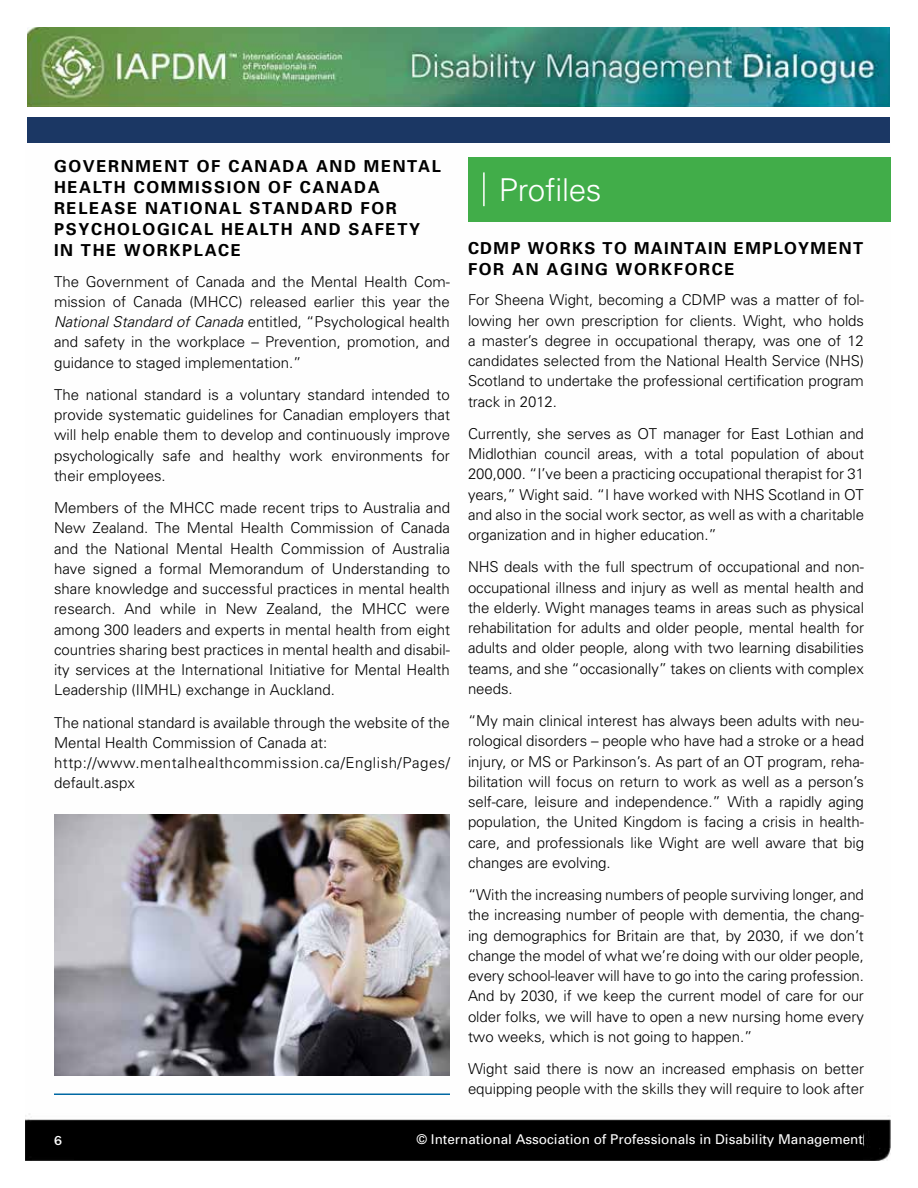
<style>
.page{position:relative;width:918px;height:1188px;background:#fff}
.page>*{position:absolute;margin:0;border:0;box-sizing:border-box;transform-origin:0 0}
.t1{font:300 31.5px "Univers";letter-spacing:-.01em;color:#fff}
.t2{font:700 16.5px/21px "Univers";letter-spacing:.1em;color:#000}
.t3{font:700 16.5px "Univers";letter-spacing:.08em;color:#000}
.t4{font:300 15px/20.2px "Univers";letter-spacing:-.005em;color:#000;text-align:justify}
.t5{font:13.5px "Univers";color:#fff}
.t6{font:500 13.5px "Franklin Got URWT";color:#fff}
.s1{font-style:italic}
</style>
<div class="page">
<img style="left:26px;top:27px;width:865px;height:1134px">
<div style="left:26px;top:117px;width:865px;height:25px;background:#1b3764"></div>
<div style="left:75px;top:1121px;width:788px;height:39px;background:#000"></div>
<div style="left:890px;top:0;width:28px;height:144px;background:#fff"></div>
<div style="left:23px;top:107px;width:873px;height:10px;background:#fff"></div>
<div style="left:468px;top:157px;width:423px;height:65px;background:#41ad49"></div>
<hr style="left:483px;top:172px;width:2px;height:34px;background:#fff">
<hr style="left:54px;top:1094px;width:396px;height:1px;background:#0068a3">
<img style="left:54px;top:815px;width:396px;height:260px">
<p class="t2" style="left:54px;top:155px;width:229px">GOVERNME NT OF CANADA</p>
<p class="t2" style="left:316px;top:155px;width:126px">AND MENTAL</p>
<p class="t2" style="left:54px;top:176px;width:121px">HEALTH COMMI</p>
<p class="t2" style="left:54px;top:176px;width:344px;text-indent:148px">SSION OF CANADA<br>RE LEASE NATIONAL STANDARD FOR<br>PSYCH OLOGICA</p>
<p class="t2" style="left:204px;top:218px;width:158px">L HEALTH AND SAFE</p>
<p class="t2" style="left:397px;top:218px;width:24px">TY</p>
<p class="t2" style="left:54px;top:239px;width:51px">IN THE</p>
<p class="t2" style="left:124px;top:239px;width:94px">WORKPLACE</p>
<p class="t4" style="left:54px;top:271px;width:397px">The Government of Canada and the Mental Health Com&shy;mission of Canada (MHCC) released earlier this year the <span class="s1">National Standard of Canada</span> entitled, “Psychological health and safety in the workplace – Prevention, promotion, and guidance to staged implementation.”</p>
<p class="t4" style="left:54px;top:384px;width:398px">The national standard is a voluntary standard intended to provide systematic guidelines for Canadian employers that will help enable them to develop and continuously improve psychologically safe and healthy work environments for their employees.</p>
<p class="t4" style="left:54px;top:497px;width:398px">Members of the MHCC made recent trips to Australia and New Zealand. The Mental Health Commission of Canada and the National Mental Health Commission of Australia have signed a formal Memorandum of Understanding to share knowledge and successful practices in mental health research. And while in New Zealand, the MHCC were among 300 leaders and experts in mental health from eight countries sharing best practices in mental health and disabil&shy;ity services at the International Initiative for Mental Health Leadership (IIMHL) exchange in Auckland.</p>
<p class="t4" style="left:54px;top:712px;width:398px;text-align:left">The national standard is available through the website of the Mental Health Commission of Canada at: http://www.mentalhealthcommission.ca/English/Pages/ default.aspx</p>
<h1 class="t1" style="left:499px;top:171px;width:104px">Profiles</h1>
<p class="t3" style="left:468px;top:237px;width:178px">CDMP WORKS TO MAI</p>
<p class="t2" style="left:670px;top:237px;width:78px">NTAI N EMP</p>
<p class="t2" style="left:774px;top:237px;width:91px">LOYME NT</p>
<p class="t2" style="left:468px;top:258px;width:256px">FOR AN AGING WORKFORCE</p>
<p class="t4" style="left:468px;top:289px;width:398px">For Sheena Wight, becoming a CDMP was a matter of fol&shy;lowing her own prescription for clients. Wight, who holds a master’s degree in occupational therapy, was one of 12 candidates selected from the National Health Service (NHS)<br>Scotland to undertake the professional certification program track in 2012.</p>
<p class="t4" style="left:468px;top:423px;width:398px">Currently, she serves as OT manager for East Lothian and Midlothian council areas, with a total population of about 200,000. “I’ve been a practicing occupational therapist for 31 years,” Wight said. “I have worked with NHS Scotland in OT and also in the social work sector, as well as with a charitable organization and in higher education.”</p>
<p class="t4" style="left:468px;top:556px;width:398px">NHS deals with the full spectrum of occupational and non&shy;occupational illness and injury as well as mental health and the elderly. Wight manages teams in areas such as physical rehabilitation for adults and older people, mental health for adults and older people, along with two learning disabilities teams, and she “occasionally” takes on clients with complex needs.</p>
<p class="t4" style="left:468px;top:710px;width:398px">“My main clinical interest has always been adults with neu&shy;rological disorders – people who have had a stroke or a head injury, or MS or Parkinson’s. As part of an OT program, reha&shy;bilitation will focus on return to work as well as a person’s self-care, leisure and independence.” With a rapidly aging population, the United Kingdom is facing a crisis in health&shy;care, and professionals like Wight are well aware that big changes are evolving.</p>
<p class="t4" style="left:468px;top:884px;width:398px">“With the increasing numbers of people surviving longer, and the increasing number of people with dementia, the chang&shy;ing demographics for Britain are that, by 2030, if we don’t change the model of what we’re doing with our older people, every school-leaver will have to go into the caring profession.<br>And by 2030, if we keep the current model of care for our older folks, we will have to open a new nursing home every two weeks, which is not going to happen.”</p>
<p class="t4" style="left:468px;top:1058px;width:398px">Wight said there is now an increased emphasis on better equipping people with the skills they will require to look after</p>
<p class="t6" style="left:54px;top:1133px;width:9px">6</p>
<p class="t5" style="left:416px;top:1131px;width:448px">© International Association of Professionals in Disability Management</p>
</div>
